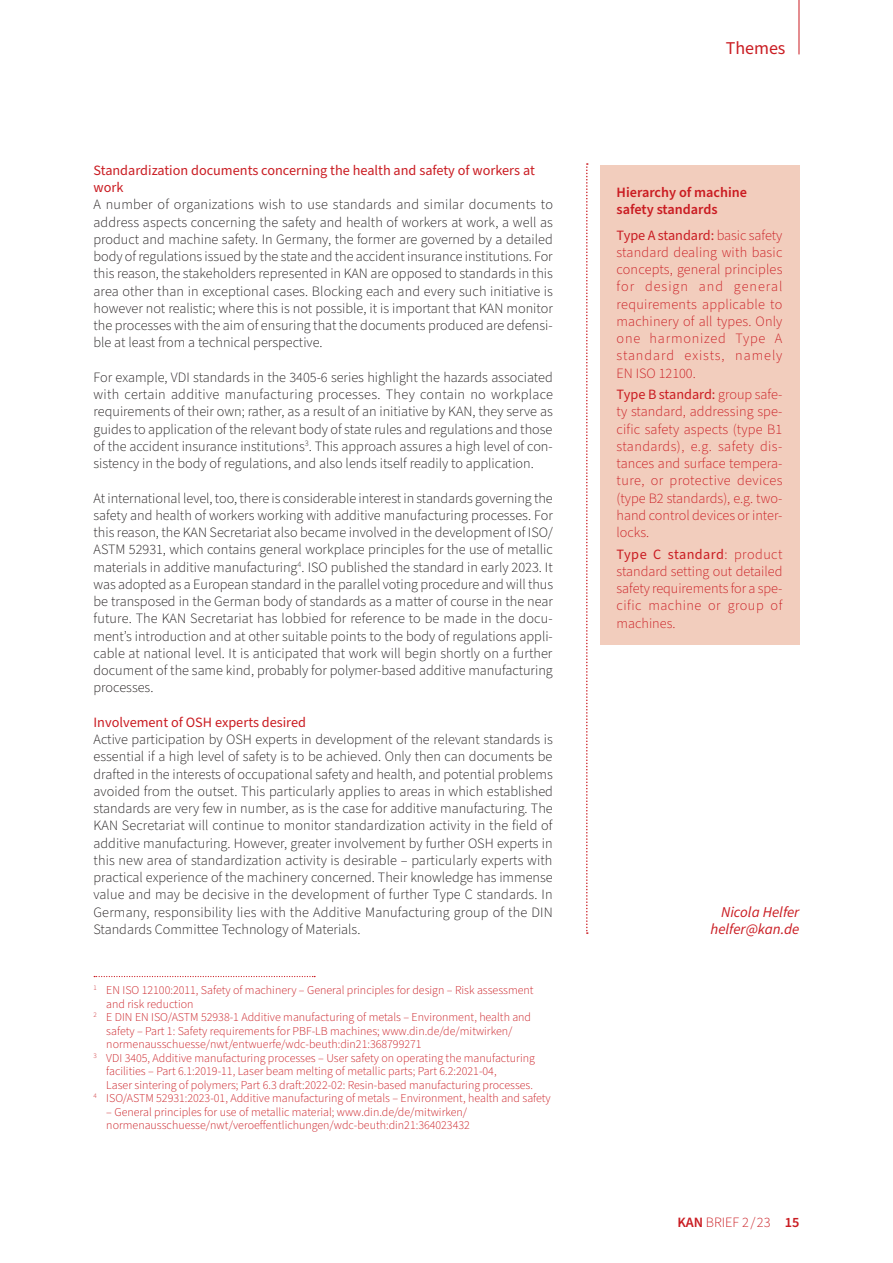
<style>
.page{position:relative;width:893px;height:1263px;background:#fff}
.page>*{position:absolute;margin:0;border:0;box-sizing:border-box;transform-origin:0 0}
.t1{font:18px "Source Sans Pro";color:#ca1c22}
.Autor{font:italic 15px "Source Sans Pro";color:#ca1c22}
.g_E{font:300 14.25px/17.2px "Source Sans Pro";color:#231f20;text-align:justify}
.g_E-2{font:300 14.25px/17.2px "Source Sans Pro";color:#ca1c22;text-align:justify}
.ZU_2{font:14.25px/17.2px "Source Sans Pro";color:#ca1c22}
.t2{font:600 14.25px/17.2px "Source Sans Pro";color:#ca1c22}
.FN{font:300 12px/13.5px "Source Sans Pro";color:#ca1c22}
.s1{font-weight:400}
.s2{font-weight:600}
</style>
<div class="page">
<hr style="left:798px;top:0;width:1px;height:54px;background:#ca1c22">
<div style="left:600px;top:165px;width:199px;height:480px;background:#f2cdbd"></div>
<svg style="left:94px;top:976px;width:221px;height:1px"></svg>
<svg style="left:586px;top:163px;width:2px;height:771px"></svg>
<p class="ZU_2" style="left:94px;top:162px;width:443px">Standardization documents concerning the health and safety of workers at work</p>
<p class="g_E" style="left:94px;top:196px;width:461px">A number of organizations wish to use standards and similar documents to address aspects concerning the safety and health of workers at work, a well as product and machine safety. In Germany, the former are governed by a detailed body of regulations issued by the state and the accident insurance institutions. For this reason, the stakeholders represented in KAN are opposed to standards in this area other than in exceptional cases. Blocking each and every such initiative is however not realistic; where this is not possible, it is important that KAN monitor the processes with the aim of ensuring that the documents produced are defensi&shy;ble at least from a technical perspective.</p>
<p class="g_E" style="left:94px;top:369px;width:461px">For example, VDI standards in the 3405-6 series highlight the hazards associated with certain additive manufacturing processes. They contain no workplace requirements of their own; rather, as a result of an initiative by KAN, they serve as guides to application of the relevant body of state rules and regulations and those of the accident insurance institutions<sup>3</sup>. This approach assures a high level of con&shy;sistency in the body of regulations, and also lends itself readily to application.</p>
<p class="g_E" style="left:94px;top:490px;width:461px">At international level, too, there is considerable interest in standards governing the safety and health of workers working with additive manufacturing processes. For this reason, the KAN Secretariat also became involved in the development of ISO/ ASTM 52931, which contains general workplace principles for the use of metallic materials in additive manufacturing<sup>4</sup>. ISO published the standard in early 2023. It was adopted as a European standard in the parallel voting procedure and will thus be transposed in the German body of standards as a matter of course in the near future. The KAN Secretariat has lobbied for reference to be made in the docu&shy;ment’s introduction and at other suitable points to the body of regulations appli&shy;cable at national level. It is anticipated that work will begin shortly on a further document of the same kind, probably for polymer-based additive manufacturing processes.</p>
<p class="ZU_2" style="left:94px;top:714px;width:214px">Involvement of OSH experts desired</p>
<p class="g_E" style="left:94px;top:731px;width:461px">Active participation by OSH experts in development of the relevant standards is essential if a high level of safety is to be achieved. Only then can documents be drafted in the interests of occupational safety and health, and potential problems avoided from the outset. This particularly applies to areas in which established standards are very few in number, as is the case for additive manufacturing. The KAN Secretariat will continue to monitor standardization activity in the field of additive manufacturing. However, greater involvement by further OSH experts in this new area of standardization activity is desirable – particularly experts with practical experience of the machinery concerned. Their knowledge has immense value and may be decisive in the development of further Type C standards. In Germany, responsibility lies with the Additive Manufacturing group of the DIN Standards Committee Technology of Materials.</p>
<p class="FN" style="left:106px;top:984px;width:429px;text-indent:-13px"><sup>1</sup> EN ISO 12100:2011, Safety of machinery – General principles for design – Risk assessment and risk reduction</p>
<p class="FN" style="left:94px;top:1011px;width:439px;text-align:center"><sup>2</sup> E DIN EN ISO/ASTM 52938-1 Additive manufacturing of metals – Environment, health and safety – Part 1: Safety requirements for PBF-LB machines; www.din.de/de/mitwirken/</p>
<p class="FN" style="left:106px;top:1038px;width:317px">normenausschuesse/nwt/entwuerfe/wdc-beuth:din21:368799271</p>
<p class="FN" style="left:106px;top:1051px;width:430px;text-indent:-13px"><sup>3</sup> VDI 3405, Additive manufacturing processes – User safety on operating the manufacturing facilities – Part 6.1:2019-11, Laser beam melting of metallic parts; Part 6.2:2021-04,<br>Laser sintering of polymers; Part 6.3 draft:2022-02: Resin-based manufacturing processes.</p>
<p class="FN" style="left:94px;top:1092px;width:459px"><sup>4</sup> ISO/ASTM 52931:2023-01, Additive manufacturing of metals – Environment, health and safety</p>
<p class="FN" style="left:106px;top:1105px;width:362px">– General principles for use of metallic material; www.din.de/de/mitwirken/</p>
<p class="FN" style="left:106px;top:1119px;width:365px">normenausschuesse/nwt/veroeffentlichungen/wdc-beuth:din21:364023432</p>
<p class="t1" style="left:726px;top:36px;width:61px">Themes</p>
<p class="t2" style="left:617px;top:184px;width:132px">Hierarchy of machine safety standards</p>
<p class="g_E-2" style="left:617px;top:227px;width:167px"><span class="s1">Type A standard:</span> basic safety standard dealing with basic concepts, general principles for design and general requirements applicable to machinery of all types. Only one harmonized Type A standard exists, namely EN ISO 12100.</p>
<p class="g_E-2" style="left:617px;top:386px;width:167px"><span class="s1">Type B standard:</span> group safe&shy;ty standard, addressing spe&shy;cific safety aspects (type B1 standards), e.g. safety dis&shy;tances and surface tempera&shy;ture, or protective devices (type B2 standards), e.g. two&shy;hand control devices or inter&shy;locks.</p>
<p class="g_E-2" style="left:617px;top:546px;width:167px"><span class="s1">Type C standard</span>: product standard setting out detailed safety requirements for a spe&shy;cific machine or group of machines.</p>
<p class="Autor" style="left:721px;top:902px;width:80px">Nicola Helfer</p>
<p class="Autor" style="left:710px;top:919px;width:90px">helfer@kan.de</p>
<p class="g_E-2" style="left:677px;top:1214px;width:124px"><span class="s2">KAN</span> BRIEF 2 / 23 <span class="s2">15</span></p>
</div>
